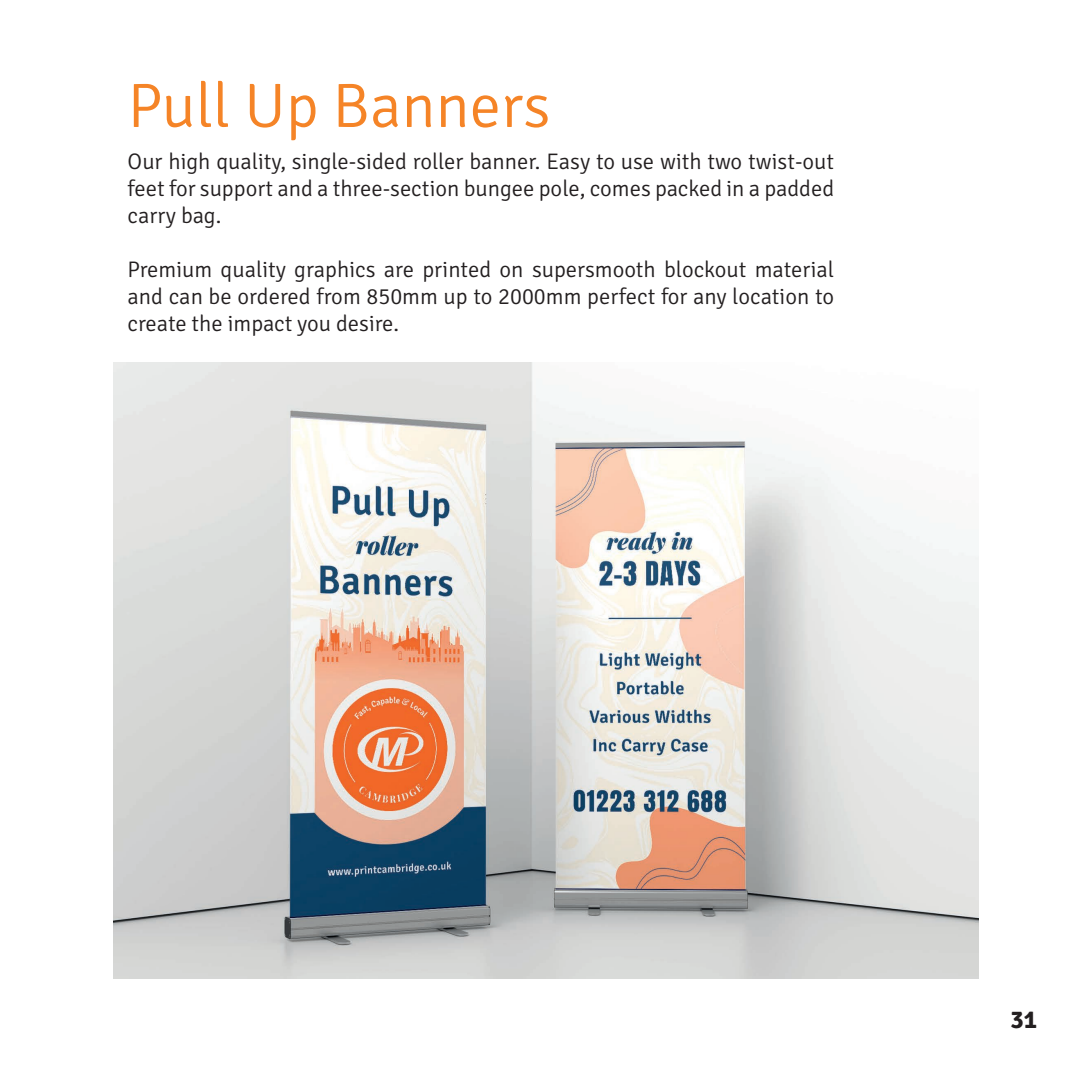
<style>
.page{position:relative;width:1092px;height:1092px;background:#fff}
.page>*{position:absolute;margin:0;border:0;box-sizing:border-box;transform-origin:0 0}
.t1{font:300 62.5px "Signika";color:#f58427}
.t2{font:700 25px "Signika";color:#231f20}
.t3{font:300 22.5px/27px "Signika";color:#231f20;text-align:justify}
</style>
<div class="page">
<img style="left:113px;top:362px;width:865px;height:616px">
<h1 class="t1" style="left:128px;top:72px;width:424px">Pull Up Banners</h1>
<p class="t3" style="left:128px;top:148px;width:708px">Our high quality, single-sided roller banner. Easy to use with two twist-out feet for support and a three-section bungee pole, comes packed in a padded carry bag.</p>
<p class="t3" style="left:128px;top:256px;width:708px">Premium quality graphics are printed on supersmooth blockout material and can be ordered from 850mm up to 2000mm perfect for any location to create the impact you desire.</p>
<p class="t2" style="left:1010px;top:1004px;width:28px">31</p>
</div>
